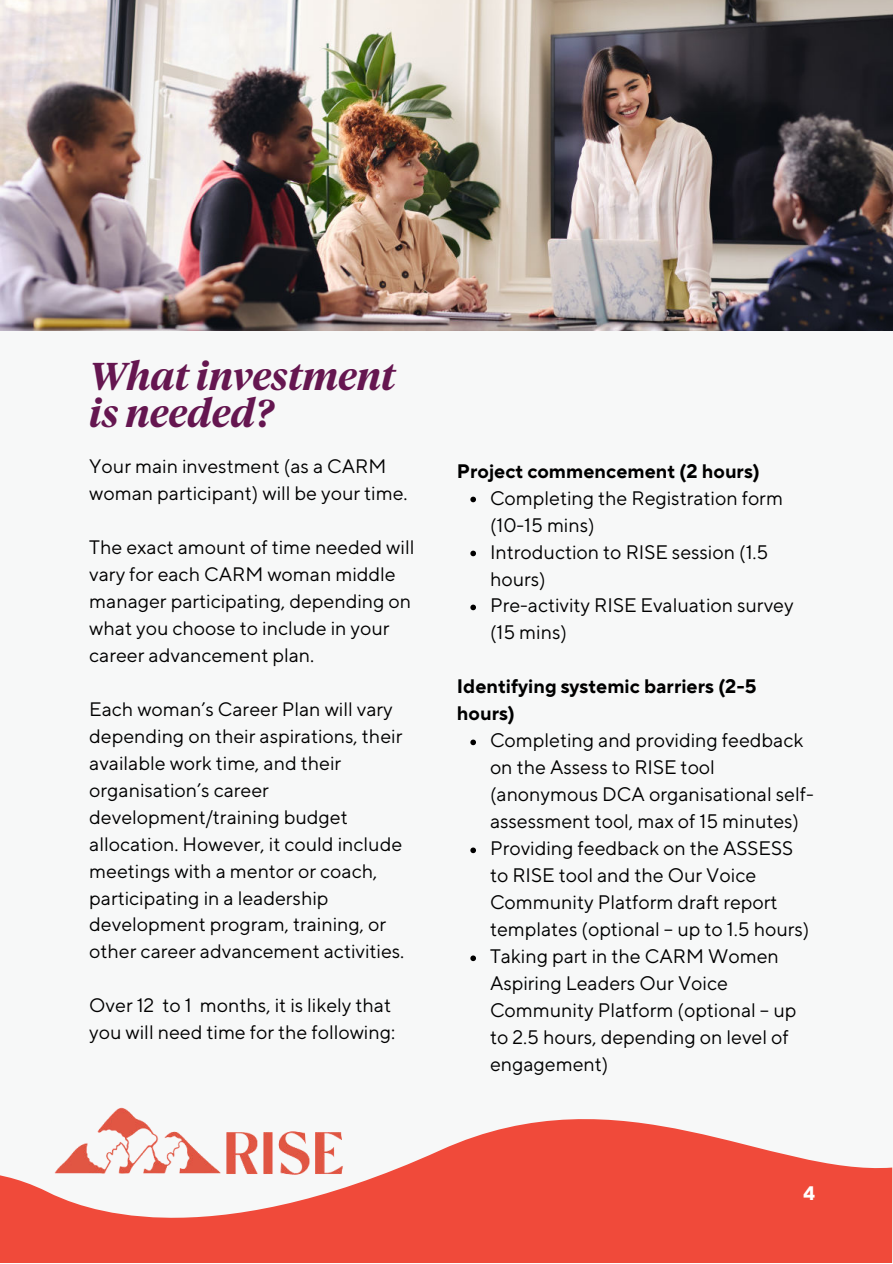
<style>
.page{position:relative;width:893px;height:1264px;background:#fff}
.page>*{position:absolute;margin:0;border:0;box-sizing:border-box;transform-origin:0 0}
.t1{font:italic 600 38.55px/37px "Tiempos Headline";color:#651650}
.t2{font:19.5px/27px "TT Norms Pro";color:#000}
.t3{font:700 19.5px/27px "TT Norms Pro";color:#000}
.t4{font:700 19.5px "TT Norms Pro";color:#fff}
</style>
<div class="page">
<div style="left:0;top:0;width:892px;height:1262px;background:#f7f8f8"></div>
<svg style="left:0;top:1119px;width:892px;height:143px;fill:#f04a3a"></svg>
<img style="left:31px;top:1107px;width:330px;height:76px">
<img style="left:0;top:0;width:892px;height:330px">
<svg style="left:470px;top:496px;width:6px;height:6px"></svg>
<svg style="left:470px;top:550px;width:6px;height:6px"></svg>
<svg style="left:470px;top:604px;width:6px;height:6px"></svg>
<svg style="left:470px;top:739px;width:6px;height:6px"></svg>
<svg style="left:470px;top:847px;width:6px;height:6px"></svg>
<svg style="left:470px;top:955px;width:6px;height:6px"></svg>
<h1 class="t1" style="left:89px;top:356px;width:308px">What investment is needed?</h1>
<p class="t2" style="left:89px;top:451px;width:320px">Your main investment (as a CARM woman participant) will be your time.</p>
<p class="t2" style="left:89px;top:532px;width:326px">The exact amount of time needed will vary for each CARM woman middle manager participating, depending on what you choose to include in your career advancement plan.</p>
<p class="t2" style="left:89px;top:694px;width:316px">Each woman’s Career Plan will vary depending on their aspirations, their available work time, and their organisation’s career development/training budget allocation. However, it could include meetings with a mentor or coach, participating in a leadership development program, training, or other career advancement activities.</p>
<p class="t2" style="left:89px;top:991px;width:307px">Over 12 to 18 months, it is likely that you will need time for the following:</p>
<p class="t3" style="left:457px;top:455px;width:305px">Project commencement (2 hours)</p>
<p class="t2" style="left:490px;top:482px;width:305px">Completing the Registration form (10-15 mins)<br>Introduction to RISE session (1.5 hours)<br>Pre-activity RISE Evaluation survey (15 mins)</p>
<p class="t3" style="left:457px;top:671px;width:301px">Identifying systemic barriers (2-5 hours)</p>
<p class="t2" style="left:490px;top:725px;width:325px">Completing and providing feedback on the Assess to RISE tool (anonymous DCA organisational self&shy;assessment tool, max of 15 minutes)<br>Providing feedback on the ASSESS to RISE tool and the Our Voice<br>Community Platform draft report templates (optional – up to 1.5 hours)<br>Taking part in the CARM Women<br>Aspiring Leaders Our Voice<br>Community Platform (optional – up to 2.5 hours, depending on level of engagement)</p>
<p class="t4" style="left:803px;top:1179px;width:13px">4</p>
</div>
